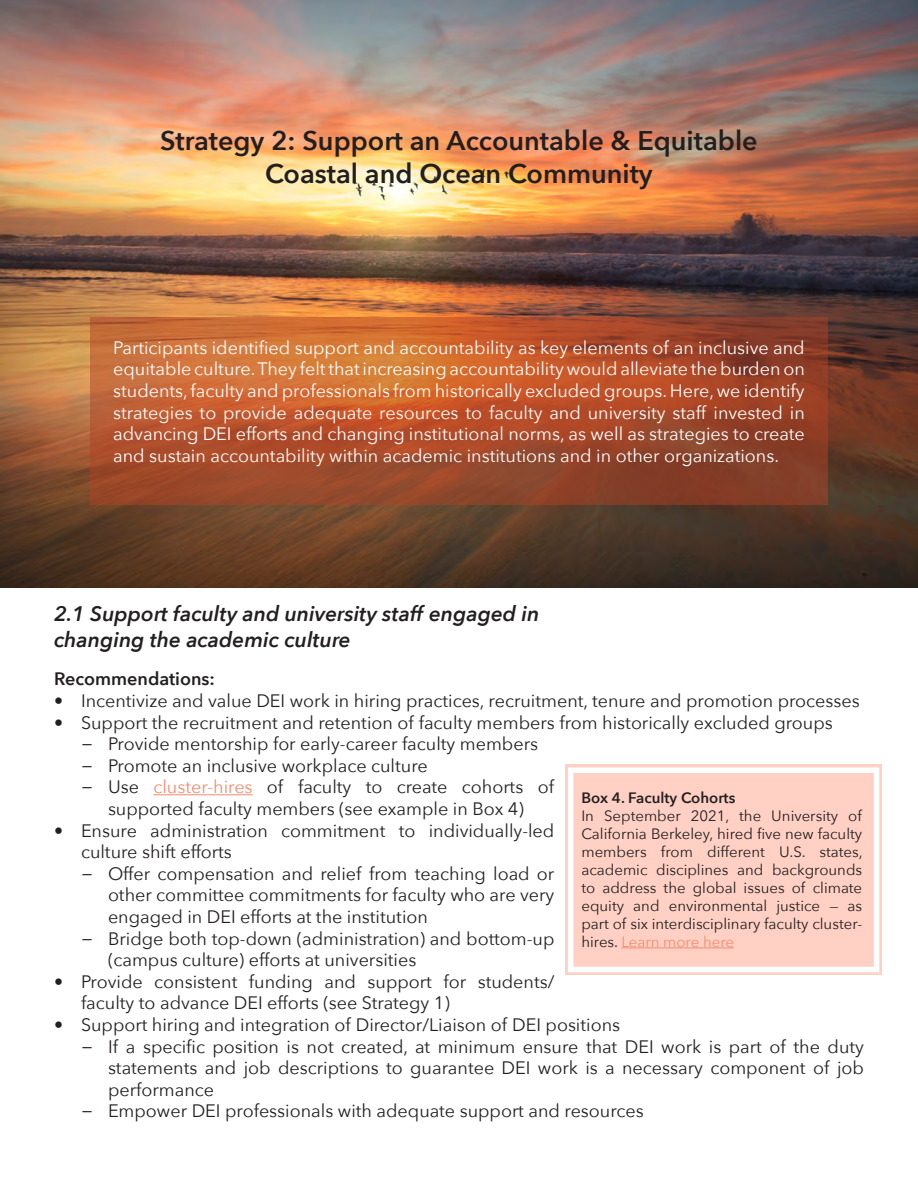
<style>
.page{position:relative;width:918px;height:1188px;background:#fff}
.page>*{position:absolute;margin:0;border:0;box-sizing:border-box;transform-origin:0 0}
.t1{font:600 27px/32.4px "Avenir Next";color:#231f20;text-align:center}
.t2{font:italic 600 21px/25.2px "Avenir Next";color:#231f20}
.t3{font:18px/21.6px "Avenir Next";color:#231f20}
.t4{font:18px/21.6px "Avenir Next";color:#fff;text-align:justify}
.t5{font:600 18px "Avenir Next";color:#231f20}
.t6{font:15px/18px "Avenir Next";color:#231f20;text-align:justify}
.t7{font:600 15px "Avenir Next";color:#231f20}
.s1{color:#f58c70}
</style>
<div class="page">
<img style="left:0;top:0;width:918px;height:588px">
<div style="left:565px;top:764px;width:317px;height:211px;background:#ffd0c3"></div>
<div style="left:568px;top:767px;width:311px;height:205px;border:5px solid #fff"></div>
<svg style="left:90px;top:317px;width:738px;height:188px;background:#ad522c"></svg>
<hr style="left:153px;top:794px;width:100px;height:1px;background:#f58c70">
<hr style="left:621px;top:948px;width:113px;height:1px;background:#f58c70">
<h2 class="t1" style="left:160px;top:124px;width:599px">Strategy 2: Support an Accountable &amp; Equitable<br>Coastal and Ocean Community</h2>
<p class="t4" style="left:113px;top:336px;width:693px">Participants identified support and accountability as key elements of an inclusive and equitable culture. They felt that increasing accountability would alleviate the burden on students, faculty and professionals from historically excluded groups. Here, we identify strategies to provide adequate resources to faculty and university staff invested in advancing DEI efforts and changing institutional norms, as well as strategies to create and sustain accountability within academic institutions and in other organizations.</p>
<h3 class="t2" style="left:54px;top:601px;width:487px">2.1 Support faculty and university staff engaged in changing the academic culture</h3>
<h4 class="t5" style="left:54px;top:664px;width:162px">Recommendations:</h4>
<p class="t3" style="left:54px;top:689px;width:807px">• Incentivize and value DEI work in hiring practices, recruitment, tenure and promotion processes</p>
<p class="t3" style="left:54px;top:711px;width:780px">• Support the recruitment and retention of faculty members from historically excluded groups</p>
<p class="t3" style="left:81px;top:732px;width:459px">− Provide mentorship for early-career faculty members</p>
<p class="t3" style="left:81px;top:754px;width:348px">− Promote an inclusive workplace culture</p>
<p class="t3" style="left:81px;top:776px;width:474px;text-align:center">− Use <span class="s1">cluster-hires</span> of faculty to create cohorts of supported faculty members (see example in Box 4)</p>
<p class="t3" style="left:81px;top:819px;width:475px;text-indent:-27px">• Ensure administration commitment to individually-led culture shift efforts</p>
<p class="t3" style="left:108px;top:862px;width:448px;text-align:justify;text-indent:-27px">− Offer compensation and relief from teaching load or other committee commitments for faculty who are very engaged in DEI efforts at the institution</p>
<p class="t3" style="left:108px;top:927px;width:448px;text-indent:-27px">− Bridge both top-down (administration) and bottom-up (campus culture) efforts at universities</p>
<p class="t3" style="left:81px;top:970px;width:475px;text-indent:-27px">• Provide consistent funding and support for students/ faculty to advance DEI efforts (see Strategy 1)</p>
<p class="t3" style="left:54px;top:1013px;width:568px">• Support hiring and integration of Director/Liaison of DEI positions</p>
<p class="t3" style="left:108px;top:1035px;width:758px;text-align:justify;text-indent:-27px">− If a specific position is not created, at minimum ensure that DEI work is part of the duty statements and job descriptions to guarantee DEI work is a necessary component of job performance</p>
<p class="t3" style="left:81px;top:1100px;width:564px">− Empower DEI professionals with adequate support and resources</p>
<h4 class="t7" style="left:581px;top:785px;width:155px">Box 4. Faculty Cohorts</h4>
<p class="t6" style="left:581px;top:806px;width:283px">In September 2021, the University of California Berkeley, hired five new faculty members from different U.S. states, academic disciplines and backgrounds to address the global issues of climate equity and environmental justice — as part of six interdisciplinary faculty cluster&shy;hires. <span class="s1">Learn more here</span></p>
</div>
